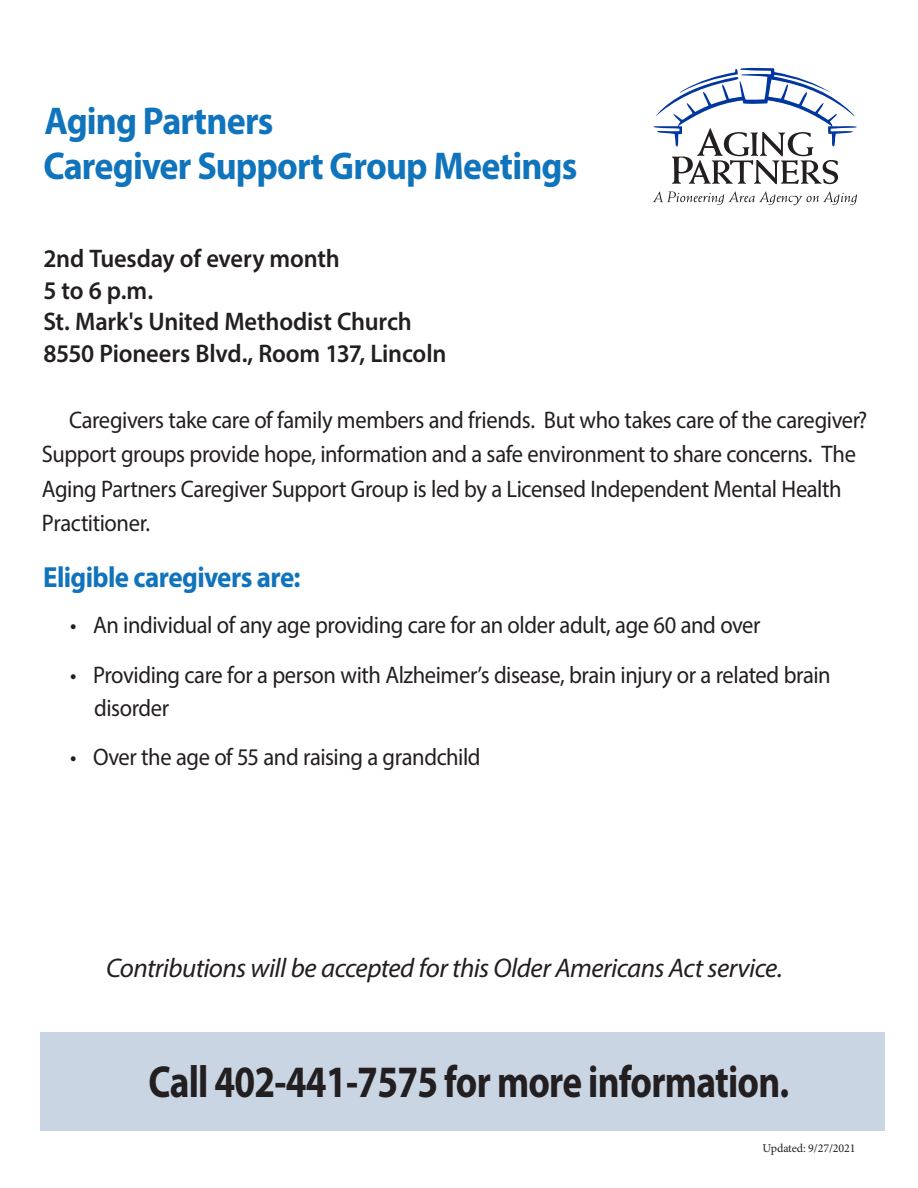
<style>
.page{position:relative;width:918px;height:1188px;background:#fff}
.page>*{position:absolute;margin:0;border:0;box-sizing:border-box;transform-origin:0 0}
.t1{font:700 45px "Myriad Pro";letter-spacing:-.02em;color:#231f20;scale:.83 1}
.t2{font:700 38.85px/45px "Myriad Pro";letter-spacing:-.025em;color:#1074bc;scale:.93 1}
.t3{font:700 29.1px "Myriad Pro";letter-spacing:-.025em;color:#1074bc;scale:.93 1}
.t4{font:italic 27px "Myriad Pro";letter-spacing:-.02em;color:#231f20}
.t5{font:600 25.5px/31.5px "Myriad Pro";letter-spacing:-.01em;color:#231f20;scale:.96 1}
.t6{font:24px/34.5px "Myriad Pro";letter-spacing:-.02em;color:#231f20;scale:.94 1}
.t7{font:12px "Minion Pro";letter-spacing:-.01em;color:#231f20}
</style>
<div class="page">
<svg style="left:653px;top:191px;width:204px;height:14px"></svg>
<svg style="left:653px;top:68px;width:204px;height:116px"></svg>
<div style="left:40px;top:1032px;width:845px;height:99px;background:#c9d5e3"></div>
<h2 class="t2" style="left:43px;top:97px;width:576px">Aging Partners<br>Caregiver Support Group Meetings</h2>
<p class="t5" style="left:43px;top:242px;width:421px">2nd Tuesday of every month<br>5 to 6 p.m.<br>St. Mark's United Methodist Church<br>8550 Pioneers Blvd., Room 137, Lincoln</p>
<p class="t6" style="left:42px;top:402px;width:880px;text-indent:27px">Caregivers take care of family members and friends. But who takes care of the caregiver?<br>Support groups provide hope, information and a safe environment to share concerns. The Aging Partners Caregiver Support Group is led by a Licensed Independent Mental Health Practitioner.</p>
<p class="t3" style="left:43px;top:558px;width:278px">Eligible caregivers are:</p>
<p class="t6" style="left:70px;top:608px;width:736px">• An individual of any age providing care for an older adult, age 60 and over</p>
<p class="t6" style="left:94px;top:658px;width:785px;line-height:33px;text-indent:-24px">• Providing care for a person with Alzheimer’s disease, brain injury or a related brain disorder</p>
<p class="t6" style="left:70px;top:740px;width:438px">• Over the age of 55 and raising a grandchild</p>
<p class="t4" style="left:106px;top:951px;width:678px">Contributions will be accepted for this Older Americans Act service.</p>
<h1 class="t1" style="left:149px;top:1052px;width:774px">Call 402-441-7575 for more information.</h1>
<p class="t7" style="left:763px;top:1140px;width:94px">Updated: 9/27/2021</p>
</div>
